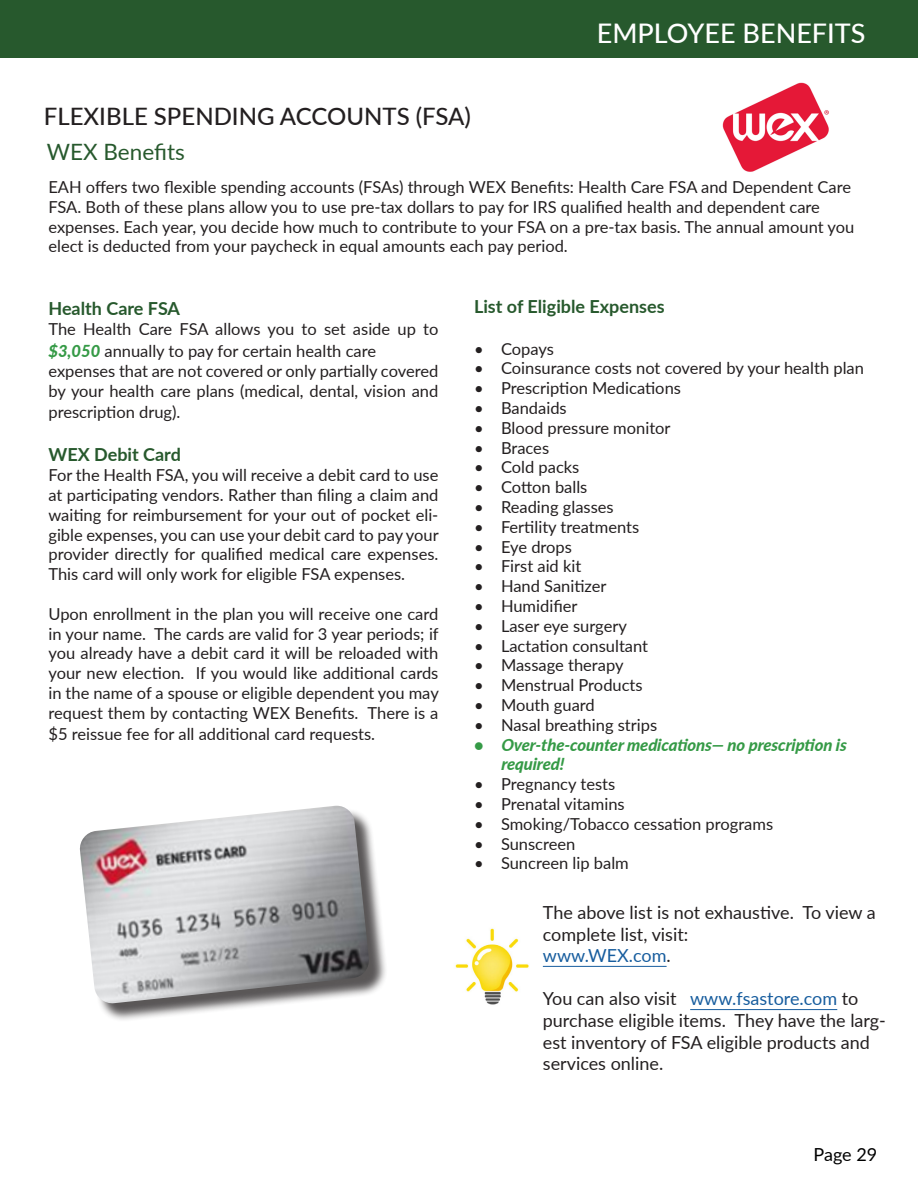
<style>
.page{position:relative;width:918px;height:1188px;background:#fff}
.page>*{position:absolute;margin:0;border:0;box-sizing:border-box;transform-origin:0 0}
.t1{font:500 27px "Lato";color:#fff}
.t2{font:500 24px "Lato";color:#231f20}
.t3{font:22.5px "Lato";color:#27592d}
.t4{font:18px/21.6px "Lato";color:#231f20}
.t5{font:700 18px "Lato";color:#27592d}
.t6{font:18px "Lato";color:#175d9e}
.t7{font:18px "Lato";letter-spacing:-.005em;color:#000}
.t8{font:16.5px/19.8px "Lato";color:#231f20}
.t9{font:italic 800 16.5px/19.8px "Lato";color:#359a46}
.s1{font-weight:800;font-style:italic;color:#359a46}
.s2{color:#231f20}
.s3{color:#175d9e}
</style>
<div class="page">
<div style="left:0;top:0;width:918px;height:57px;background:#27592d"></div>
<img style="left:455px;top:928px;width:74px;height:77px">
<hr style="left:543px;top:966px;width:124px;height:1px;background:#175d9e">
<hr style="left:690px;top:1009px;width:147px;height:1px;background:#175d9e">
<div style="left:83px;top:808px;width:305px;height:214px;background:#231f20;opacity:.75"></div>
<img style="left:79px;top:806px;width:291px;height:198px">
<img style="left:722px;top:83px;width:107px;height:89px">
<p class="t2" style="left:44px;top:99px;width:429px">FLEXIBLE SPENDING ACCOUNTS (FSA)</p>
<p class="t3" style="left:47px;top:136px;width:139px">WEX Benefits</p>
<h1 class="t1" style="left:597px;top:14px;width:270px">EMPLOYEE BENEFITS</h1>
<p class="t8" style="left:48px;top:176px;width:807px">EAH offers two flexible spending accounts (FSAs) through WEX Benefits: Health Care FSA and Dependent Care FSA. Both of these plans allow you to use pre-tax dollars to pay for IRS qualified health and dependent care expenses. Each year, you decide how much to contribute to your FSA on a pre-tax basis. The annual amount you elect is deducted from your paycheck in equal amounts each pay period.</p>
<p class="t5" style="left:48px;top:295px;width:133px">Health Care FSA</p>
<p class="t8" style="left:48px;top:317px;width:392px;line-height:22.5px">The Health Care FSA allows you to set aside up to <span class="s1">$3,050</span> annually to pay for certain health care</p>
<p class="t8" style="left:48px;top:360px;width:392px">expenses that are not covered or only partially covered by your health care plans (medical, dental, vision and</p>
<p class="t8" style="left:48px;top:402px;width:134px">prescription drug).</p>
<p class="t5" style="left:48px;top:442px;width:134px">WEX Debit Card</p>
<p class="t8" style="left:48px;top:465px;width:392px;text-align:justify">For the Health FSA, you will receive a debit card to use at participating vendors. Rather than filing a claim and waiting for reimbursement for your out of pocket eli&shy;gible expenses, you can use your debit card to pay your provider directly for qualified medical care expenses.<br>This card will only work for eligible FSA expenses.</p>
<p class="t8" style="left:48px;top:603px;width:392px;text-align:justify">Upon enrollment in the plan you will receive one card in your name. The cards are valid for 3 year periods; if you already have a debit card it will be reloaded with your new election. If you would like additional cards in the name of a spouse or eligible dependent you may request them by contacting WEX Benefits. There is a</p>
<p class="t8" style="left:48px;top:724px;width:328px">$5 reissue fee for all additional card requests.</p>
<p class="t5" style="left:474px;top:293px;width:192px">List of Eligible Expenses</p>
<p class="t8" style="left:474px;top:338px;width:81px">• Copays</p>
<p class="t8" style="left:474px;top:358px;width:391px">• Coinsurance costs not covered by your health plan</p>
<p class="t8" style="left:474px;top:378px;width:209px">• Prescription Medications</p>
<p class="t8" style="left:474px;top:397px;width:94px">• Bandaids</p>
<p class="t8" style="left:474px;top:417px;width:198px">• Blood pressure monitor</p>
<p class="t8" style="left:474px;top:437px;width:77px">• Braces</p>
<p class="t8" style="left:474px;top:457px;width:107px">• Cold packs</p>
<p class="t8" style="left:474px;top:477px;width:115px">• Cotton balls</p>
<p class="t8" style="left:474px;top:496px;width:141px">• Reading glasses</p>
<p class="t8" style="left:474px;top:516px;width:167px">• Fertility treatments</p>
<p class="t8" style="left:474px;top:536px;width:100px">• Eye drops</p>
<p class="t8" style="left:474px;top:556px;width:109px">• First aid kit</p>
<p class="t8" style="left:474px;top:576px;width:134px">• Hand Sanitizer</p>
<p class="t8" style="left:474px;top:595px;width:105px">• Humidifier</p>
<p class="t8" style="left:474px;top:615px;width:154px">• Laser eye surgery</p>
<p class="t8" style="left:474px;top:635px;width:176px">• Lactation consultant</p>
<p class="t8" style="left:474px;top:655px;width:151px">• Massage therapy</p>
<p class="t8" style="left:474px;top:675px;width:170px">• Menstrual Products</p>
<p class="t8" style="left:474px;top:694px;width:122px">• Mouth guard</p>
<p class="t8" style="left:474px;top:714px;width:185px">• Nasal breathing strips</p>
<p class="t9" style="left:501px;top:734px;width:349px;text-indent:-27px">• Over-the-counter medications— no prescription is required!</p>
<p class="t8" style="left:474px;top:774px;width:143px">• Pregnancy tests</p>
<p class="t8" style="left:474px;top:793px;width:152px">• Prenatal vitamins</p>
<p class="t8" style="left:474px;top:813px;width:301px">• Smoking/Tobacco cessation programs</p>
<p class="t8" style="left:474px;top:833px;width:103px">• Sunscreen</p>
<p class="t8" style="left:474px;top:853px;width:156px">• Suncreen lip balm</p>
<p class="t4" style="left:543px;top:901px;width:334px">The above list is not exhaustive. To view a complete list, visit:</p>
<p class="t6" style="left:543px;top:943px;width:129px">www.WEX.com<span class="s2">.</span></p>
<p class="t4" style="left:543px;top:987px;width:345px">You can also visit <span class="s3">www.fsastore.com</span> to purchase eligible items. They have the larg&shy;est inventory of FSA eligible products and services online.</p>
<p class="t7" style="left:814px;top:1141px;width:65px">Page 29</p>
</div>
